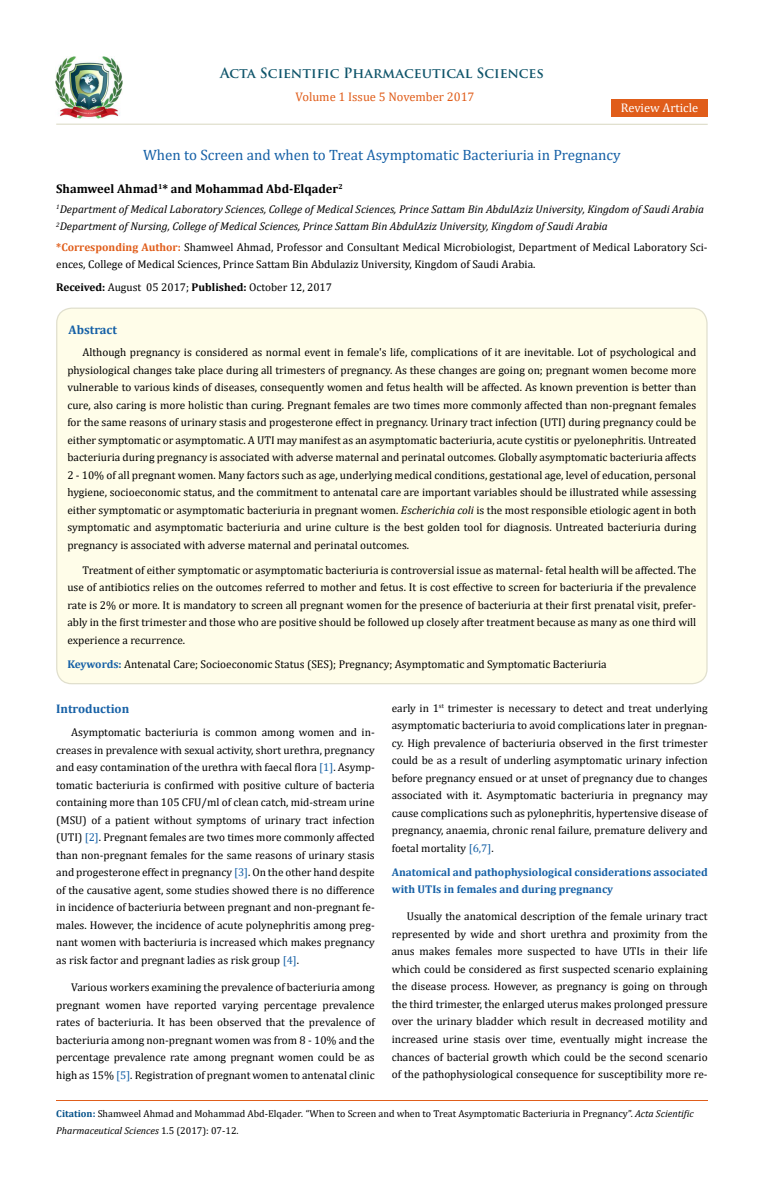
<style>
.page{position:relative;width:764px;height:1187px;background:#fff}
.page>*{position:absolute;margin:0;border:0;box-sizing:border-box;transform-origin:0 0}
.t1{font:15px "Cambria";color:#1560a6}
.t2{font:700 13.75px "Trajan Pro";color:#0e546a}
.t3{font:700 12.5px "Cambria";color:#000}
.t4{font:12.5px "Cambria";color:#e05d1a}
.t5{font:700 12.5px "Cambria";color:#1560a6}
.t6{font:12.5px "Cambria";color:#fff}
.t7{font:11.25px/17.5px "Cambria";color:#000;text-align:justify}
.t8{font:italic 11.25px/17.5px "Cambria";color:#000}
.t9{font:700 11.25px/17.5px "Cambria";color:#1560a6}
.t10{font:10px/17.5px "Cambria";color:#000}
.s1{font-weight:700;color:#e05d1a}
.s2{font-weight:700}
.s3{font-style:italic}
.s4{font-weight:700;color:#1560a6}
.s5{color:#1560a6}
.s6{font-weight:700;color:#035089}
</style>
<div class="page">
<img style="left:56px;top:57px;width:66px;height:61px">
<div style="left:611px;top:99px;width:96px;height:18px;background:#e05d1a"></div>
<div style="left:57px;top:308px;width:650px;height:375px;background:#fffde9;border-radius:15px"></div>
<hr style="left:56px;top:1100px;width:651px;height:1px;background:#e05d1a">
<hr style="left:56px;top:123px;width:651px;height:2px;background:#e0dfcd">
<p class="t2" style="left:220px;top:64px;width:325px">Acta Scientific Pharmaceutical Sciences</p>
<p class="t4" style="left:296px;top:90px;width:180px">Volume 1 Issue 5 November 2017</p>
<p class="t6" style="left:621px;top:100px;width:79px">Review Article</p>
<h1 class="t1" style="left:143px;top:146px;width:479px">When to Screen and when to Treat Asymptomatic Bacteriuria in Pregnancy</h1>
<p class="t3" style="left:56px;top:180px;width:288px">Shamweel Ahmad<sup>1</sup>* and Mohammad Abd-Elqader<sup>2</sup></p>
<p class="t8" style="left:56px;top:200px;width:649px"><sup>1</sup>Department of Medical Laboratory Sciences, College of Medical Sciences, Prince Sattam Bin AbdulAziz University, Kingdom of Saudi Arabia<br><sup>2</sup>Department of Nursing, College of Medical Sciences, Prince Sattam Bin AbdulAziz University, Kingdom of Saudi Arabia</p>
<p class="t7" style="left:56px;top:238px;width:653px"><span class="s1">*Corresponding Author:</span> Shamweel Ahmad, Professor and Consultant Medical Microbiologist, Department of Medical Laboratory Sci&shy;ences, College of Medical Sciences, Prince Sattam Bin Abdulaziz University, Kingdom of Saudi Arabia.</p>
<p class="t7" style="left:56px;top:279px;width:277px"><span class="s2">Received:</span> August 05 2017; <span class="s2">Published:</span> October 12, 2017</p>
<p class="t5" style="left:69px;top:321px;width:50px">Abstract</p>
<p class="t7" style="left:67px;top:343px;width:630px;text-indent:15px">Although pregnancy is considered as normal event in female's life, complications of it are inevitable. Lot of psychological and physiological changes take place during all trimesters of pregnancy. As these changes are going on; pregnant women become more vulnerable to various kinds of diseases, consequently women and fetus health will be affected. As known prevention is better than cure, also caring is more holistic than curing. Pregnant females are two times more commonly affected than non-pregnant females for the same reasons of urinary stasis and progesterone effect in pregnancy. Urinary tract infection (UTI) during pregnancy could be either symptomatic or asymptomatic. A UTI may manifest as an asymptomatic bacteriuria, acute cystitis or pyelonephritis. Untreated bacteriuria during pregnancy is associated with adverse maternal and perinatal outcomes. Globally asymptomatic bacteriuria affects 2 - 10% of all pregnant women. Many factors such as age, underlying medical conditions, gestational age, level of education, personal hygiene, socioeconomic status, and the commitment to antenatal care are important variables should be illustrated while assessing either symptomatic or asymptomatic bacteriuria in pregnant women. <span class="s3">Escherichia coli</span> is the most responsible etiologic agent in both symptomatic and asymptomatic bacteriuria and urine culture is the best golden tool for diagnosis. Untreated bacteriuria during pregnancy is associated with adverse maternal and perinatal outcomes.</p>
<p class="t7" style="left:67px;top:561px;width:630px;text-indent:15px">Treatment of either symptomatic or asymptomatic bacteriuria is controversial issue as maternal- fetal health will be affected. The use of antibiotics relies on the outcomes referred to mother and fetus. It is cost effective to screen for bacteriuria if the prevalence rate is 2% or more. It is mandatory to screen all pregnant women for the presence of bacteriuria at their first prenatal visit, prefer&shy;ably in the first trimester and those who are positive should be followed up closely after treatment because as many as one third will experience a recurrence.</p>
<p class="t7" style="left:67px;top:655px;width:541px"><span class="s4">Keywords:</span> Antenatal Care; Socioeconomic Status (SES); Pregnancy; Asymptomatic and Symptomatic Bacteriuria</p>
<p class="t5" style="left:56px;top:699px;width:75px">Introduction</p>
<p class="t7" style="left:56px;top:723px;width:320px;text-indent:15px">Asymptomatic bacteriuria is common among women and in&shy;creases in prevalence with sexual activity, short urethra, pregnancy and easy contamination of the urethra with faecal flora <span class="s5">[1]</span>. Asymp&shy;tomatic bacteriuria is confirmed with positive culture of bacteria containing more than 105 CFU/ml of clean catch, mid-stream urine (MSU) of a patient without symptoms of urinary tract infection (UTI) <span class="s5">[2]</span>. Pregnant females are two times more commonly affected than non-pregnant females for the same reasons of urinary stasis and progesterone effect in pregnancy <span class="s5">[3]</span>. On the other hand despite of the causative agent, some studies showed there is no difference in incidence of bacteriuria between pregnant and non-pregnant fe&shy;males. However, the incidence of acute polynephritis among preg&shy;nant women with bacteriuria is increased which makes pregnancy as risk factor and pregnant ladies as risk group <span class="s5">[4]</span>.</p>
<p class="t7" style="left:56px;top:978px;width:320px;text-indent:15px">Various workers examining the prevalence of bacteriuria among pregnant women have reported varying percentage prevalence rates of bacteriuria. It has been observed that the prevalence of bacteriuria among non-pregnant women was from 8 - 10% and the percentage prevalence rate among pregnant women could be as high as 15% <span class="s5">[5]</span>. Registration of pregnant women to antenatal clinic</p>
<p class="t7" style="left:392px;top:699px;width:317px">early in 1<sup>st</sup> trimester is necessary to detect and treat underlying asymptomatic bacteriuria to avoid complications later in pregnan&shy;cy. High prevalence of bacteriuria observed in the first trimester could be as a result of underling asymptomatic urinary infection before pregnancy ensued or at unset of pregnancy due to changes associated with it. Asymptomatic bacteriuria in pregnancy may cause complications such as pylonephritis, hypertensive disease of pregnancy, anaemia, chronic renal failure, premature delivery and foetal mortality <span class="s5">[6,7]</span>.</p>
<p class="t9" style="left:392px;top:862px;width:317px">Anatomical and pathophysiological considerations associated with UTIs in females and during pregnancy</p>
<p class="t7" style="left:392px;top:907px;width:317px;text-indent:15px">Usually the anatomical description of the female urinary tract represented by wide and short urethra and proximity from the anus makes females more suspected to have UTIs in their life which could be considered as first suspected scenario explaining the disease process. However, as pregnancy is going on through the third trimester, the enlarged uterus makes prolonged pressure over the urinary bladder which result in decreased motility and increased urine stasis over time, eventually might increase the chances of bacterial growth which could be the second scenario of the pathophysiological consequence for susceptibility more re-</p>
<p class="t10" style="left:56px;top:1104px;width:639px"><span class="s6">Citation:</span> Shamweel Ahmad and Mohammad Abd-Elqader<span class="s3">.</span> “When to Screen and when to Treat Asymptomatic Bacteriuria in Pregnancy”. <span class="s3">Acta Scientific<br>Pharmaceutical Sciences</span> 1.5 (2017): 07-12.</p>
</div>
